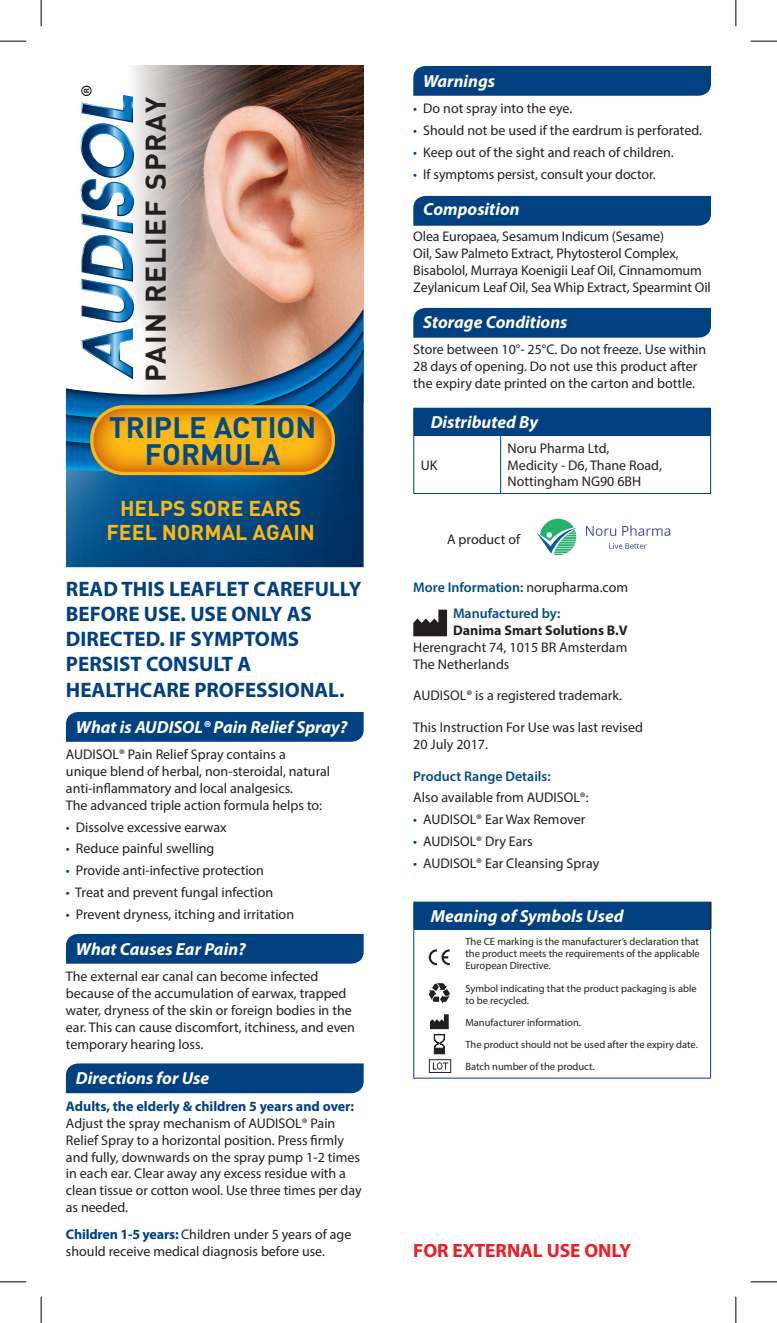
<style>
.page{position:relative;width:777px;height:1323px;background:#fff}
.page>*{position:absolute;margin:0;border:0;box-sizing:border-box;transform-origin:0 0}
.t1{font:700 29.22px/26.6px "DIN";letter-spacing:.005em;color:#004b87;text-align:center}
.t2{font:700 28.18px "DIN";letter-spacing:.065em;color:#231f20}
.t3{font:700 21.18px/24px "DIN";color:#fcb814;text-align:center}
.t4{font:700 21px/25.2px "Myriad Pro";color:#014081}
.t5{font:700 19.25px "Myriad Pro";color:#ee1d23}
.t6{font:italic 700 17.5px "Myriad Pro";color:#fff}
.t7{font:14px/16.8px "Myriad Pro";color:#231f20}
.t8{font:600 14px/26.8px "Myriad Pro";color:#004b87}
.t9{font:700 14px "Myriad Pro";color:#014081}
.t10{font:700 14px "Myriad Pro";color:#231f20}
.t11{font:10.5px/12.2px "Myriad Pro";color:#231f20}
.s1{color:#014081}
.s2{font-weight:700;color:#014081}
.s3{font-weight:400;color:#231f20}
</style>
<div class="page">
<div style="left:66px;top:934px;width:298px;height:29px;background:#014081"></div>
<div style="left:66px;top:712px;width:298px;height:29px;background:#014081"></div>
<div style="left:413px;top:66px;width:298px;height:30px;background:#014081"></div>
<div style="left:413px;top:308px;width:298px;height:30px;background:#014081"></div>
<div style="left:413px;top:196px;width:298px;height:30px;background:#014081"></div>
<div style="left:66px;top:1063px;width:298px;height:30px;background:#014081"></div>
<div style="left:414px;top:408px;width:296px;height:27px;background:#014081"></div>
<svg style="left:710px;top:409px;width:1px;height:26px"></svg>
<hr style="left:413px;top:436px;width:1px;height:57px;background:#014081">
<hr style="left:500px;top:436px;width:1px;height:57px;background:#014081">
<hr style="left:710px;top:436px;width:1px;height:57px;background:#014081">
<hr style="left:413px;top:493px;width:87px;height:1px;background:#014081">
<hr style="left:500px;top:493px;width:211px;height:1px;background:#014081">
<svg style="left:413px;top:408px;width:1px;height:27px"></svg>
<hr style="left:500px;top:408px;width:211px;height:1px;background:#014081">
<hr style="left:413px;top:435px;width:87px;height:1px;background:#014081">
<hr style="left:500px;top:435px;width:211px;height:1px;background:#014081">
<svg style="left:413px;top:609px;width:34px;height:27px"></svg>
<svg style="left:586px;top:526px;width:30px;height:10px"></svg>
<svg style="left:622px;top:525px;width:48px;height:11px"></svg>
<svg style="left:609px;top:543px;width:38px;height:6px"></svg>
<svg style="left:536px;top:518px;width:41px;height:37px"></svg>
<div style="left:414px;top:902px;width:296px;height:27px;background:#014081"></div>
<svg style="left:710px;top:902px;width:1px;height:26px"></svg>
<hr style="left:413px;top:929px;width:1px;height:148px;background:#014081">
<hr style="left:710px;top:929px;width:1px;height:148px;background:#014081">
<hr style="left:413px;top:1077px;width:298px;height:1px;background:#014081">
<hr style="left:413px;top:901px;width:298px;height:1px;background:#014081">
<svg style="left:413px;top:902px;width:1px;height:26px"></svg>
<hr style="left:413px;top:928px;width:298px;height:1px;background:#014081">
<svg style="left:429px;top:949px;width:21px;height:16px"></svg>
<svg style="left:429px;top:983px;width:21px;height:20px"></svg>
<svg style="left:429px;top:1014px;width:22px;height:59px"></svg>
<img style="left:260px;top:66px;width:104px;height:276px">
<svg style="left:85px;top:66px;width:175px;height:20px"></svg>
<svg style="left:66px;top:342px;width:298px;height:225px"></svg>
<div style="left:90px;top:405px;width:245px;height:70px;border:3px solid #fcb814;border-radius:32px"></div>
<img style="left:66px;top:86px;width:297px;height:385px">
<svg style="left:0;top:41px;width:26px;height:1px"></svg>
<svg style="left:751px;top:41px;width:26px;height:1px"></svg>
<svg style="left:0;top:1281px;width:26px;height:1px"></svg>
<svg style="left:751px;top:1281px;width:26px;height:1px"></svg>
<svg style="left:41px;top:0;width:1px;height:26px"></svg>
<svg style="left:41px;top:1296px;width:1px;height:26px"></svg>
<svg style="left:735px;top:0;width:1px;height:26px"></svg>
<svg style="left:735px;top:1296px;width:1px;height:26px"></svg>
<h2 class="t2" style="left:137px;top:382px;width:286px;rotate:-90deg">PAIN RELIEF SPRAY</h2>
<h1 class="t1" style="left:109px;top:413px;width:209px">TRIPLE ACTION<br>FORMULA</h1>
<h3 class="t3" style="left:106px;top:496px;width:210px">HELPS SORE EARS<br>FEEL NORMAL AGAIN</h3>
<h3 class="t4" style="left:66px;top:575px;width:297px">READ THIS LEAFLET CAREFULLY<br>BEFORE USE. USE ONLY AS<br>DIRECTED. IF SYMPTOMS<br>PERSIST CONSULT A<br>HEALTHCARE PROFESSIONAL.</h3>
<p class="t6" style="left:76px;top:715px;width:273px">What is AUDISOL® Pain Relief Spray?</p>
<p class="t7" style="left:66px;top:746px;width:266px">AUDISOL® Pain Relief Spray contains a unique blend of herbal, non-steroidal, natural anti-inflammatory and local analgesics.<br>The advanced triple action formula helps to:</p>
<p class="t7" style="left:66px;top:818px;width:162px"><span class="s1">•</span> Dissolve excessive earwax</p>
<p class="t7" style="left:66px;top:840px;width:150px"><span class="s1">•</span> Reduce painful swelling</p>
<p class="t7" style="left:66px;top:861px;width:200px"><span class="s1">•</span> Provide anti-infective protection</p>
<p class="t7" style="left:66px;top:883px;width:209px"><span class="s1">•</span> Treat and prevent fungal infection</p>
<p class="t7" style="left:66px;top:905px;width:230px"><span class="s1">•</span> Prevent dryness, itching and irritation</p>
<p class="t6" style="left:76px;top:937px;width:171px">What Causes Ear Pain?</p>
<p class="t7" style="left:66px;top:968px;width:291px">The external ear canal can become infected because of the accumulation of earwax, trapped water, dryness of the skin or foreign bodies in the ear. This can cause discomfort, itchiness, and even temporary hearing loss.</p>
<p class="t6" style="left:76px;top:1067px;width:135px">Directions for Use</p>
<p class="t9" style="left:66px;top:1097px;width:290px">Adults, the elderly &amp; children 5 years and over:</p>
<p class="t7" style="left:66px;top:1114px;width:297px">Adjust the spray mechanism of AUDISOL® Pain Relief Spray to a horizontal position. Press firmly and fully, downwards on the spray pump 1-2 times in each ear. Clear away any excess residue with a clean tissue or cotton wool. Use three times per day as needed.</p>
<p class="t7" style="left:66px;top:1225px;width:287px"><span class="s2">Children 1-5 years:</span> Children under 5 years of age should receive medical diagnosis before use.</p>
<p class="t6" style="left:423px;top:69px;width:73px">Warnings</p>
<p class="t7" style="left:413px;top:100px;width:160px"><span class="s1">•</span> Do not spray into the eye.</p>
<p class="t7" style="left:413px;top:122px;width:290px"><span class="s1">•</span> Should not be used if the eardrum is perforated.</p>
<p class="t7" style="left:413px;top:143px;width:262px"><span class="s1">•</span> Keep out of the sight and reach of children.</p>
<p class="t7" style="left:413px;top:165px;width:244px"><span class="s1">•</span> If symptoms persist, consult your doctor.</p>
<p class="t6" style="left:423px;top:197px;width:98px">Composition</p>
<p class="t7" style="left:413px;top:228px;width:299px">Olea Europaea, Sesamum Indicum (Sesame)<br>Oil, Saw Palmeto Extract, Phytosterol Complex, Bisabolol, Murraya Koenigii Leaf Oil, Cinnamomum Zeylanicum Leaf Oil, Sea Whip Extract, Spearmint Oil</p>
<p class="t6" style="left:423px;top:310px;width:146px">Storage Conditions</p>
<p class="t7" style="left:413px;top:341px;width:294px">Store between 10°- 25°C. Do not freeze. Use within<br>28 days of opening. Do not use this product after the expiry date printed on the carton and bottle.</p>
<p class="t6" style="left:431px;top:411px;width:109px">Distributed By</p>
<p class="t7" style="left:421px;top:456px;width:18px">UK</p>
<p class="t7" style="left:507px;top:439px;width:156px">Noru Pharma Ltd,<br>Medicity - D6, Thane Road,<br>Nottingham NG90 6BH</p>
<p class="t7" style="left:447px;top:531px;width:75px">A product of</p>
<p class="t8" style="left:453px;top:573px;width:177px;text-indent:-40px">More Information: <span class="s3">norupharma.com<br></span>Manufactured by:</p>
<p class="t10" style="left:453px;top:621px;width:176px">Danima Smart Solutions B.V</p>
<p class="t7" style="left:413px;top:638px;width:216px">Herengracht 74, 1015 BR Amsterdam<br>The Netherlands</p>
<p class="t7" style="left:413px;top:687px;width:210px">AUDISOL® is a registered trademark.</p>
<p class="t7" style="left:413px;top:719px;width:231px">This Instruction For Use was last revised<br>20 July 2017.</p>
<p class="t8" style="left:413px;top:762px;width:139px">Product Range Details:</p>
<p class="t7" style="left:413px;top:789px;width:177px">Also available from AUDISOL®:</p>
<p class="t7" style="left:413px;top:811px;width:174px"><span class="s1">•</span> AUDISOL® Ear Wax Remover</p>
<p class="t7" style="left:413px;top:832px;width:121px"><span class="s1">•</span> AUDISOL® Dry Ears</p>
<p class="t7" style="left:413px;top:854px;width:187px"><span class="s1">•</span> AUDISOL® Ear Cleansing Spray</p>
<p class="t6" style="left:431px;top:905px;width:194px">Meaning of Symbols Used</p>
<p class="t11" style="left:465px;top:935px;width:236px;text-align:justify">The CE marking is the manufacturer’s declaration that the product meets the requirements of the applicable European Directive.</p>
<p class="t11" style="left:465px;top:981px;width:233px">Symbol indicating that the product packaging is able to be recycled.</p>
<p class="t11" style="left:465px;top:1011px;width:234px;line-height:22.2px">Manufacturer information.<br>The product should not be used after the expiry date.<br>Batch number of the product.</p>
<h3 class="t5" style="left:413px;top:1237px;width:219px">FOR EXTERNAL USE ONLY</h3>
</div>
